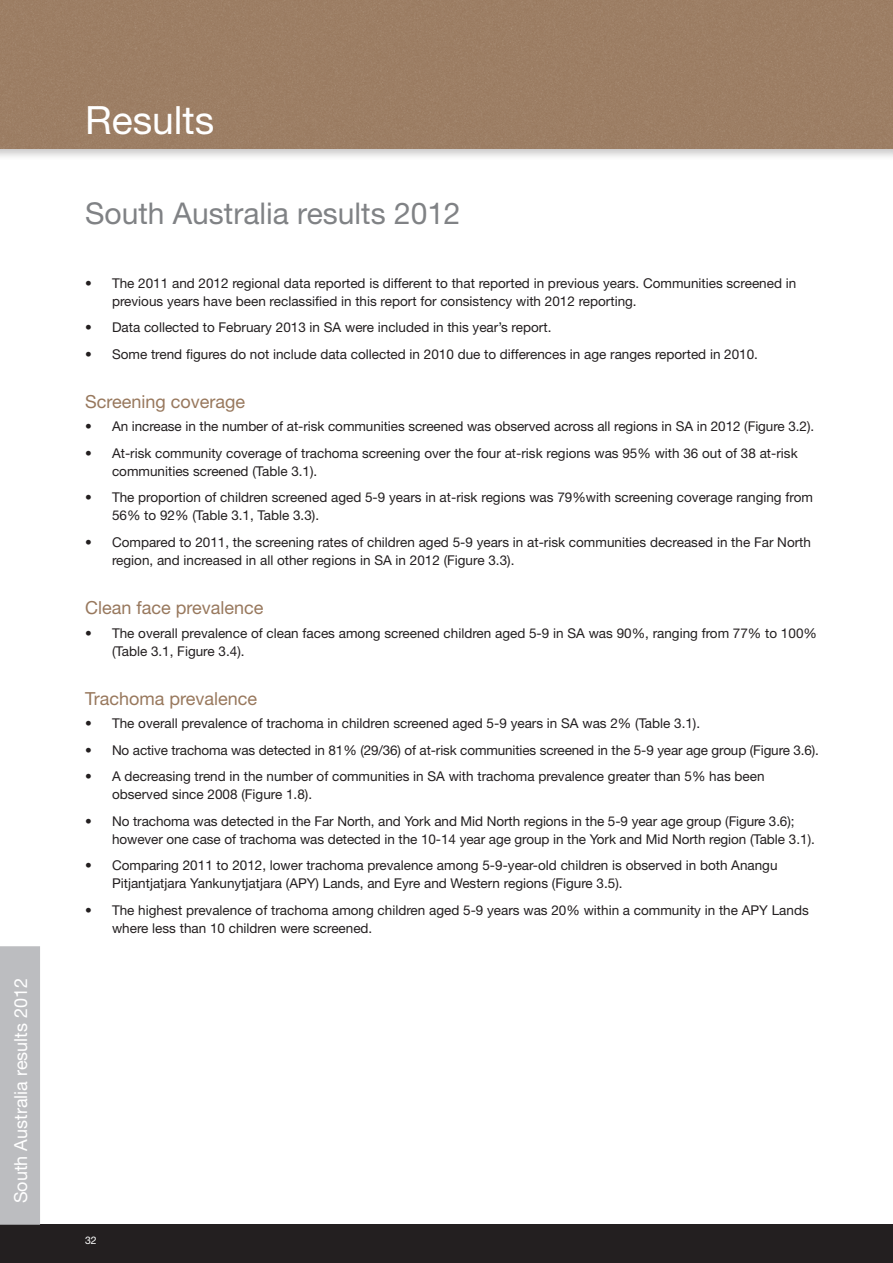
<style>
.page{position:relative;width:893px;height:1263px;background:#fff}
.page>*{position:absolute;margin:0;border:0;box-sizing:border-box;transform-origin:0 0}
.section_name_-_pageT{font:39px "Helvetica Neue";color:#fff}
.heading_1_-_appear_i{font:30px "Helvetica Neue";color:#808285}
.heading_3{font:18px "Helvetica Neue";color:#98785d}
.tab_text_leftPage{font:18px "Helvetica Neue";color:#fff}
.t1{font:13.5px/18px "Helvetica Neue";color:#231f20}
.Footer_left{font:10.5px "Helvetica Neue";color:#fff}
</style>
<div class="page">
<div style="left:0;top:1225px;width:893px;height:38px;background:#231f20"></div>
<div style="left:0;top:0;width:893px;height:161px;background:#231f20;opacity:.25"></div>
<div style="left:0;top:0;width:889px;height:149px;background:#9c7e64"></div>
<hr style="left:889px;top:0;width:4px;height:161px;background:#231f20;opacity:.25">
<div style="left:0;top:946px;width:40px;height:279px;background:#bcbdc0"></div>
<p class="tab_text_leftPage" style="left:10px;top:1203px;width:227px;rotate:-90deg">South Australia results 2012</p>
<p class="section_name_-_pageT" style="left:85px;top:97px;width:131px">Results</p>
<p class="heading_1_-_appear_i" style="left:85px;top:195px;width:377px">South Australia results 2012</p>
<p class="t1" style="left:112px;top:274px;width:686px;text-indent:-27px">• The 2011 and 2012 regional data reported is different to that reported in previous years. Communities screened in previous years have been reclassified in this report for consistency with 2012 reporting.</p>
<p class="t1" style="left:85px;top:318px;width:468px">• Data collected to February 2013 in SA were included in this year’s report.</p>
<p class="t1" style="left:85px;top:345px;width:674px">• Some trend figures do not include data collected in 2010 due to differences in age ranges reported in 2010.</p>
<p class="heading_3" style="left:85px;top:391px;width:162px">Screening coverage</p>
<p class="t1" style="left:85px;top:417px;width:731px">• An increase in the number of at‑risk communities screened was observed across all regions in SA in 2012 (Figure 3.2).</p>
<p class="t1" style="left:112px;top:444px;width:687px;text-indent:-27px">• At‑risk community coverage of trachoma screening over the four at‑risk regions was 95% with 36 out of 38 at‑risk communities screened (Table 3.1).</p>
<p class="t1" style="left:112px;top:488px;width:702px;text-indent:-27px">• The proportion of children screened aged 5‑9 years in at‑risk regions was 79%with screening coverage ranging from<br>56% to 92% (Table 3.1, Table 3.3).</p>
<p class="t1" style="left:112px;top:533px;width:700px;text-indent:-27px">• Compared to 2011, the screening rates of children aged 5‑9 years in at‑risk communities decreased in the Far North region, and increased in all other regions in SA in 2012 (Figure 3.3).</p>
<p class="heading_3" style="left:85px;top:597px;width:180px">Clean face prevalence</p>
<p class="t1" style="left:112px;top:624px;width:706px;text-indent:-27px">• The overall prevalence of clean faces among screened children aged 5‑9 in SA was 90%, ranging from 77% to 100% (Table 3.1, Figure 3.4).</p>
<p class="heading_3" style="left:85px;top:688px;width:174px">Trachoma prevalence</p>
<p class="t1" style="left:85px;top:714px;width:617px">• The overall prevalence of trachoma in children screened aged 5‑9 years in SA was 2% (Table 3.1).</p>
<p class="t1" style="left:85px;top:741px;width:735px">• No active trachoma was detected in 81% (29/36) of at‑risk communities screened in the 5‑9 year age group (Figure 3.6).</p>
<p class="t1" style="left:112px;top:767px;width:654px;text-indent:-27px">• A decreasing trend in the number of communities in SA with trachoma prevalence greater than 5% has been observed since 2008 (Figure 1.8).</p>
<p class="t1" style="left:112px;top:812px;width:704px;text-indent:-27px">• No trachoma was detected in the Far North, and York and Mid North regions in the 5‑9 year age group (Figure 3.6); however one case of trachoma was detected in the 10‑14 year age group in the York and Mid North region (Table 3.1).</p>
<p class="t1" style="left:112px;top:856px;width:667px;text-indent:-27px">• Comparing 2011 to 2012, lower trachoma prevalence among 5‑9‑year‑old children is observed in both Anangu<br>Pitjantjatjara Yankunytjatjara (APY) Lands, and Eyre and Western regions (Figure 3.5).</p>
<p class="t1" style="left:112px;top:901px;width:698px;text-indent:-27px">• The highest prevalence of trachoma among children aged 5‑9 years was 20% within a community in the APY Lands where less than 10 children were screened.</p>
<p class="Footer_left" style="left:85px;top:1234px;width:13px">32</p>
</div>
